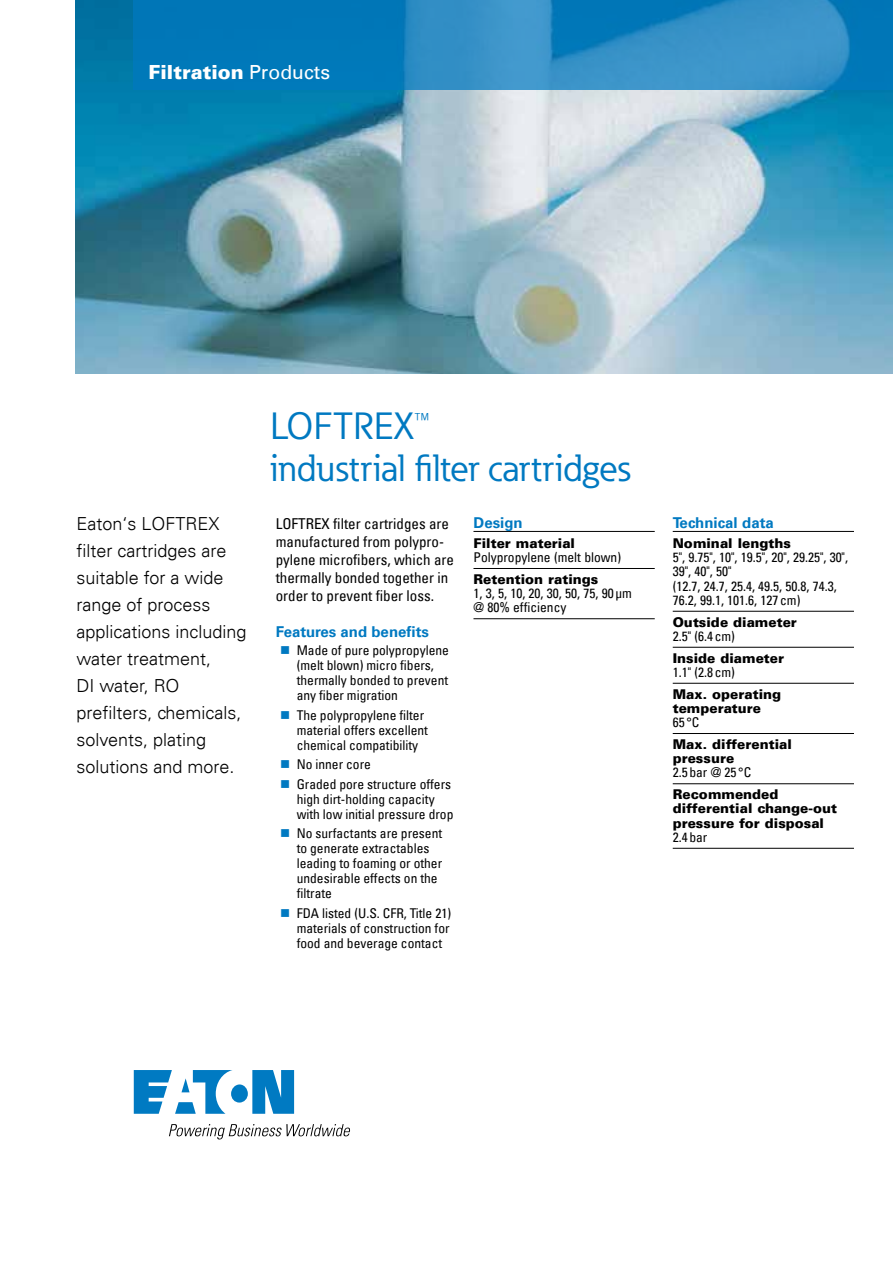
<style>
.page{position:relative;width:893px;height:1263px;background:#fff}
.page>*{position:absolute;margin:0;border:0;box-sizing:border-box;transform-origin:0 0}
.t1{font:37.5px/42px "Eaton";color:#0079c1}
.t2{font:900 19.5px "Univers LT";color:#fff}
.t3{font:300 18px/27px "Univers LT";color:#000}
.t4{font:condensed 15px/18px "Univers LT";color:#000}
.t5{font:700 15px "Univers LT";color:#0079c1}
.t6{font:condensed 13.5px/15px "Univers LT";color:#000}
.t7{font:900 13.5px/14.2px "Univers LT";color:#000}
.s1{font-weight:400}
</style>
<div class="page">
<hr style="left:473px;top:531px;width:182px;height:1px;background:#000">
<hr style="left:473px;top:568px;width:182px;height:1px;background:#000">
<hr style="left:473px;top:618px;width:182px;height:1px;background:#000">
<hr style="left:673px;top:531px;width:181px;height:1px;background:#000">
<hr style="left:673px;top:611px;width:181px;height:1px;background:#000">
<hr style="left:673px;top:647px;width:181px;height:1px;background:#000">
<hr style="left:673px;top:683px;width:181px;height:1px;background:#000">
<hr style="left:673px;top:733px;width:181px;height:1px;background:#000">
<hr style="left:673px;top:783px;width:181px;height:1px;background:#000">
<hr style="left:673px;top:848px;width:181px;height:1px;background:#000">
<img style="left:75px;top:0;width:818px;height:374px">
<svg style="left:134px;top:1070px;width:160px;height:44px"></svg>
<svg style="left:169px;top:1124px;width:181px;height:15px"></svg>
<svg style="left:134px;top:0;width:759px;height:90px;background:#1c85c0"></svg>
<h2 class="t2" style="left:149px;top:60px;width:183px">Filtration <span class="s1">Products</span></h2>
<h3 class="t3" style="left:76px;top:510px;width:172px">Eaton‘s LOFTREX filter cartridges are suitable for a wide range of process applications including water treatment,<br>DI water, RO prefilters, chemicals, solvents, plating solutions and more.</h3>
<h1 class="t1" style="left:270px;top:406px;width:362px">LOFTREX™<br>industrial filter cartridges</h1>
<p class="t4" style="left:276px;top:514px;width:180px">LOFTREX filter cartridges are manufactured from polypro&shy;pylene microfibers, which are thermally bonded together in order to prevent fiber loss.</p>
<p class="t5" style="left:276px;top:623px;width:155px">Features and benefits</p>
<p class="t6" style="left:297px;top:643px;width:154px">Made of pure polypropylene (melt blown) micro fibers, thermally bonded to prevent any fiber migration</p>
<p class="t6" style="left:297px;top:707px;width:133px">The polypropylene filter material offers excellent chemical compatibility</p>
<p class="t6" style="left:297px;top:754px;width:156px;line-height:19.5px">No inner core<br>Graded pore structure offers</p>
<p class="t6" style="left:297px;top:791px;width:158px">high dirt-holding capacity with low initial pressure drop</p>
<p class="t6" style="left:297px;top:825px;width:147px">No surfactants are present to generate extractables leading to foaming or other undesirable effects on the filtrate</p>
<p class="t6" style="left:297px;top:905px;width:156px;text-align:justify">FDA listed (U.S. CFR, Title 21) materials of construction for food and beverage contact</p>
<p class="t5" style="left:473px;top:513px;width:51px">Design</p>
<p class="t7" style="left:473px;top:536px;width:103px">Filter material</p>
<p class="t6" style="left:473px;top:550px;width:149px">Polypropylene (melt blown)</p>
<p class="t7" style="left:473px;top:572px;width:126px">Retention ratings</p>
<p class="t6" style="left:473px;top:586px;width:160px;line-height:14.2px">1, 3, 5, 10, 20, 30, 50, 75, 90µm @ 80% efficiency</p>
<p class="t5" style="left:673px;top:513px;width:103px">Technical data</p>
<p class="t7" style="left:673px;top:536px;width:120px">Nominal lengths</p>
<p class="t6" style="left:673px;top:550px;width:177px;line-height:14.2px">5", 9.75", 10", 19.5", 20", 29.25", 30",<br>39", 40", 50"<br>(12.7, 24.7, 25.4, 49.5, 50.8, 74.3,<br>76.2, 99.1, 101.6, 127cm)</p>
<p class="t7" style="left:673px;top:614px;width:126px">Outside diameter</p>
<p class="t6" style="left:673px;top:628px;width:64px">2.5" (6.4cm)</p>
<p class="t7" style="left:673px;top:650px;width:113px">Inside diameter</p>
<p class="t6" style="left:673px;top:664px;width:64px">1.1" (2.8cm)</p>
<p class="t7" style="left:673px;top:686px;width:110px">Max. operating temperature</p>
<p class="t6" style="left:673px;top:715px;width:28px">65 °C</p>
<p class="t7" style="left:673px;top:737px;width:121px">Max. differential pressure</p>
<p class="t6" style="left:673px;top:765px;width:80px">2.5 bar @ 25 °C</p>
<p class="t7" style="left:673px;top:787px;width:166px">Recommended differential change-out pressure for disposal</p>
<p class="t6" style="left:673px;top:829px;width:36px">2.4 bar</p>
</div>
